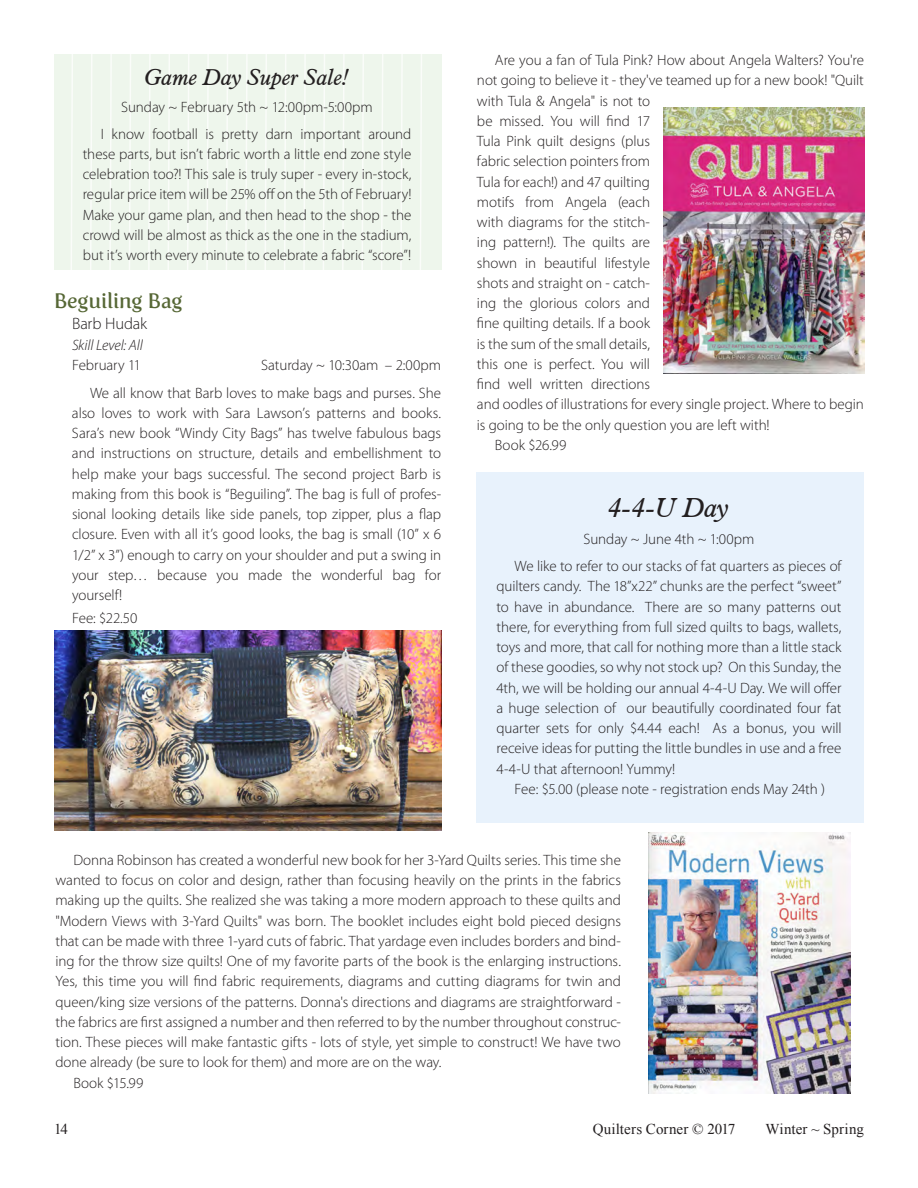
<style>
.page{position:relative;width:918px;height:1188px;background:#fff}
.page>*{position:absolute;margin:0;border:0;box-sizing:border-box;transform-origin:0 0}
.t1{font:italic 27px "Aldine 721 BT";color:#231f20}
.t2{font:italic 22.5px "Aldine 721 BT";letter-spacing:-.005em;color:#231f20}
.t3{font:21px "Fertigo";color:#566735}
.t4{font:300 16.5px "Myriad Pro";letter-spacing:-.01em;color:#231f20}
.t5{font:300 15px/20.2px "Myriad Pro";letter-spacing:-.005em;color:#231f20;text-align:justify}
.t6{font:15px "Times New Roman";letter-spacing:.01em;color:#231f20}
.t7{font:italic 300 15px "Myriad Pro";letter-spacing:-.005em;color:#231f20}
</style>
<div class="page">
<div style="left:54px;top:54px;width:387px;height:216px;background:#eef6ec"></div>
<div style="left:477px;top:472px;width:387px;height:352px;background:#e8f2fc"></div>
<img style="left:648px;top:833px;width:202px;height:260px">
<img style="left:54px;top:630px;width:387px;height:201px">
<svg style="left:71px;top:54px;width:2px;height:216px"></svg>
<svg style="left:304px;top:54px;width:2px;height:209px"></svg>
<svg style="left:90px;top:54px;width:2px;height:216px"></svg>
<svg style="left:323px;top:54px;width:2px;height:216px"></svg>
<svg style="left:110px;top:54px;width:2px;height:216px"></svg>
<svg style="left:342px;top:54px;width:2px;height:216px"></svg>
<svg style="left:129px;top:54px;width:2px;height:216px"></svg>
<svg style="left:362px;top:54px;width:2px;height:216px"></svg>
<svg style="left:148px;top:54px;width:2px;height:216px"></svg>
<svg style="left:381px;top:54px;width:2px;height:216px"></svg>
<svg style="left:168px;top:54px;width:2px;height:216px"></svg>
<svg style="left:401px;top:54px;width:2px;height:204px"></svg>
<svg style="left:187px;top:54px;width:2px;height:216px"></svg>
<svg style="left:420px;top:54px;width:2px;height:216px"></svg>
<svg style="left:207px;top:54px;width:2px;height:213px"></svg>
<svg style="left:226px;top:54px;width:2px;height:216px"></svg>
<svg style="left:245px;top:54px;width:2px;height:216px"></svg>
<svg style="left:265px;top:54px;width:2px;height:216px"></svg>
<svg style="left:284px;top:54px;width:2px;height:216px"></svg>
<img style="left:664px;top:107px;width:201px;height:267px">
<h2 class="t2" style="left:145px;top:63px;width:206px">Game Day Super Sale!</h2>
<p class="t5" style="left:101px;top:93px;width:312px;line-height:27px;text-indent:21px">Sunday ~ February 5th ~ 12:00pm-5:00pm<br>I know football is pretty darn important around</p>
<p class="t5" style="left:83px;top:144px;width:330px">these parts, but isn’t fabric worth a little end zone style celebration too?! This sale is truly super - every in-stock, regular price item will be 25% off on the 5th of February!<br>Make your game plan, and then head to the shop - the crowd will be almost as thick as the one in the stadium, but it’s worth every minute to celebrate a fabric “score”!</p>
<h3 class="t3" style="left:54px;top:289px;width:130px">Beguiling Bag</h3>
<p class="t4" style="left:72px;top:314px;width:77px">Barb Hudak</p>
<p class="t7" style="left:72px;top:336px;width:72px">Skill Level: All</p>
<p class="t5" style="left:72px;top:355px;width:71px">February 11</p>
<p class="t5" style="left:90px;top:351px;width:353px;line-height:27.8px;text-align:right">Saturday ~ 10:30am – 2:00pm<br>We all know that Barb loves to make bags and purses. She</p>
<p class="t5" style="left:72px;top:403px;width:371px">also loves to work with Sara Lawson’s patterns and books.<br>Sara’s new book “Windy City Bags” has twelve fabulous bags and instructions on structure, details and embellishment to help make your bags successful. The second project Barb is making from this book is “Beguiling”. The bag is full of profes&shy;sional looking details like side panels, top zipper, plus a flap closure. Even with all it’s good looks, the bag is small (10” x 6<br>1/2” x 3”) enough to carry on your shoulder and put a swing in your step… because you made the wonderful bag for yourself!</p>
<p class="t5" style="left:72px;top:607px;width:67px">Fee: $22.50</p>
<p class="t5" style="left:495px;top:50px;width:371px">Are you a fan of Tula Pink? How about Angela Walters? You're</p>
<p class="t5" style="left:477px;top:70px;width:388px">not going to believe it - they've teamed up for a new book! "Quilt</p>
<p class="t5" style="left:477px;top:90px;width:175px">with Tula &amp; Angela" is not to</p>
<p class="t5" style="left:477px;top:111px;width:175px">be missed. You will find 17</p>
<p class="t5" style="left:477px;top:131px;width:175px">Tula Pink quilt designs (plus</p>
<p class="t5" style="left:477px;top:151px;width:175px">fabric selection pointers from</p>
<p class="t5" style="left:477px;top:171px;width:175px">Tula for each!) and 47 quilting</p>
<p class="t5" style="left:477px;top:192px;width:175px">motifs from Angela (each</p>
<p class="t5" style="left:477px;top:212px;width:175px">with diagrams for the stitch-</p>
<p class="t5" style="left:477px;top:232px;width:175px">ing pattern!). The quilts are</p>
<p class="t5" style="left:477px;top:252px;width:175px">shown in beautiful lifestyle</p>
<p class="t5" style="left:477px;top:273px;width:175px">shots and straight on - catch-</p>
<p class="t5" style="left:477px;top:293px;width:175px">ing the glorious colors and</p>
<p class="t5" style="left:477px;top:313px;width:175px">fine quilting details. If a book</p>
<p class="t5" style="left:477px;top:333px;width:175px">is the sum of the small details,</p>
<p class="t5" style="left:477px;top:354px;width:175px">this one is perfect. You will</p>
<p class="t5" style="left:477px;top:374px;width:175px">find well written directions</p>
<p class="t5" style="left:477px;top:394px;width:388px">and oodles of illustrations for every single project. Where to begin</p>
<p class="t5" style="left:477px;top:414px;width:294px">is going to be the only question you are left with!</p>
<p class="t5" style="left:495px;top:435px;width:73px">Book $26.99</p>
<h1 class="t1" style="left:609px;top:491px;width:122px">4-4-U Day</h1>
<p class="t5" style="left:515px;top:525px;width:329px;line-height:27px;text-indent:69px">Sunday ~ June 4th ~ 1:00pm<br>We like to refer to our stacks of fat quarters as pieces of</p>
<p class="t5" style="left:497px;top:576px;width:347px">quilters candy. The 18”x22” chunks are the perfect “sweet” to have in abundance. There are so many patterns out there, for everything from full sized quilts to bags, wallets, toys and more, that call for nothing more than a little stack of these goodies, so why not stock up? On this Sunday, the 4th, we will be holding our annual 4-4-U Day. We will offer a huge selection of our beautifully coordinated four fat quarter sets for only $4.44 each! As a bonus, you will receive ideas for putting the little bundles in use and a free 4-4-U that afternoon! Yummy!</p>
<p class="t5" style="left:515px;top:779px;width:312px">Fee: $5.00 (please note - registration ends May 24th )</p>
<p class="t5" style="left:73px;top:849px;width:549px">Donna Robinson has created a wonderful new book for her 3-Yard Quilts series. This time she</p>
<p class="t5" style="left:55px;top:870px;width:567px">wanted to focus on color and design, rather than focusing heavily on the prints in the fabrics</p>
<p class="t5" style="left:55px;top:890px;width:567px">making up the quilts. She realized she was taking a more modern approach to these quilts and</p>
<p class="t5" style="left:55px;top:910px;width:567px">"Modern Views with 3-Yard Quilts" was born. The booklet includes eight bold pieced designs</p>
<p class="t5" style="left:55px;top:930px;width:567px">that can be made with three 1-yard cuts of fabric. That yardage even includes borders and bind-</p>
<p class="t5" style="left:55px;top:951px;width:567px">ing for the throw size quilts! One of my favorite parts of the book is the enlarging instructions.</p>
<p class="t5" style="left:55px;top:971px;width:567px">Yes, this time you will find fabric requirements, diagrams and cutting diagrams for twin and</p>
<p class="t5" style="left:55px;top:991px;width:567px">queen/king size versions of the patterns. Donna's directions and diagrams are straightforward -</p>
<p class="t5" style="left:55px;top:1011px;width:567px">the fabrics are first assigned a number and then referred to by the number throughout construc-</p>
<p class="t5" style="left:55px;top:1032px;width:567px">tion. These pieces will make fantastic gifts - lots of style, yet simple to construct! We have two</p>
<p class="t5" style="left:55px;top:1052px;width:388px">done already (be sure to look for them) and more are on the way.</p>
<p class="t5" style="left:73px;top:1072px;width:71px">Book $15.99</p>
<p class="t6" style="left:54px;top:1119px;width:16px">14</p>
<p class="t6" style="left:593px;top:1119px;width:144px">Quilters Corner © 2017</p>
<p class="t6" style="left:765px;top:1119px;width:100px">Winter ~ Spring</p>
</div>
